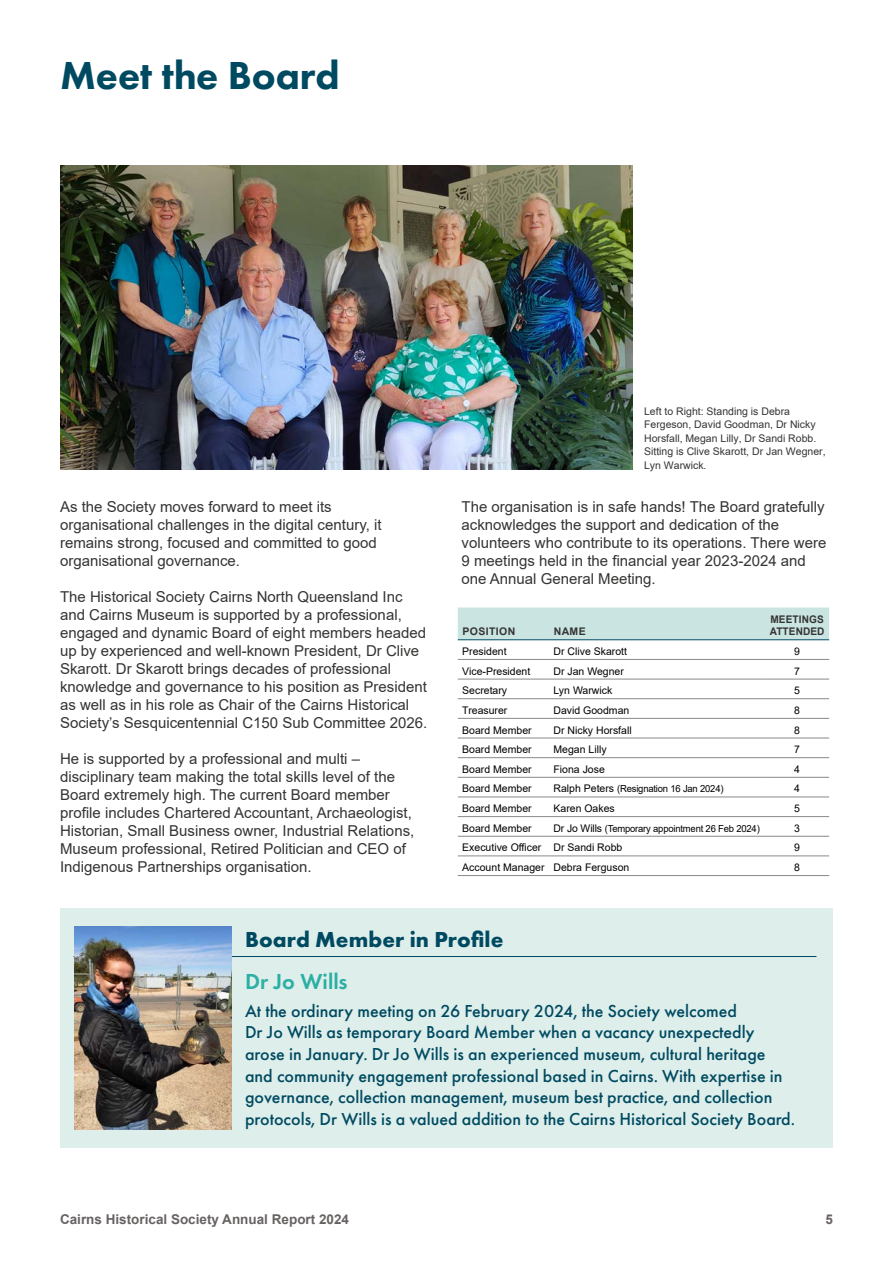
<style>
.page{position:relative;width:893px;height:1263px;background:#fff}
.page>*{position:absolute;margin:0;border:0;box-sizing:border-box;transform-origin:0 0}
.t1{font:800 40.5px "Futura PT";color:#004a61}
.t2{font:700 22.5px "Futura PT";letter-spacing:.005em;color:#004a61}
.t3{font:600 22.5px "Futura PT";color:#2cafa4}
.t4{font:500 18px/21.6px "Futura PT";color:#004a61}
.t5{font:15px/18px "Arial";color:#343433}
.t6{font:700 13.5px "Arial";color:#686363}
.t7{font:10.5px "Arial";color:#000}
.t8{font:10.5px/13.6px "Arial";color:#343433}
.t9{font:700 10.5px/12.6px "Arial";letter-spacing:.01em;color:#343433;scale:.96 1}
.t10{font:700 10.5px "Arial";letter-spacing:.035em;color:#343433}
.t11{font:700 10.5px "Arial";letter-spacing:.01em;color:#343433}
.t12{font:9.75px "Arial";letter-spacing:-.02em;color:#000}
.s1{font-size:10.5px}
</style>
<div class="page">
<img style="left:60px;top:165px;width:572px;height:305px">
<div style="left:458px;top:607px;width:371px;height:32px;background:#cae5e1"></div>
<svg style="left:458px;top:640px;width:371px;height:216px"></svg>
<hr style="left:458px;top:659px;width:91px;height:1px;background:#8c8888">
<hr style="left:549px;top:659px;width:216px;height:1px;background:#8c8888">
<hr style="left:765px;top:659px;width:64px;height:1px;background:#8c8888">
<hr style="left:458px;top:679px;width:91px;height:1px;background:#8c8888">
<hr style="left:549px;top:679px;width:216px;height:1px;background:#8c8888">
<hr style="left:765px;top:679px;width:64px;height:1px;background:#8c8888">
<hr style="left:458px;top:698px;width:91px;height:1px;background:#8c8888">
<hr style="left:549px;top:698px;width:216px;height:1px;background:#8c8888">
<hr style="left:765px;top:698px;width:64px;height:1px;background:#8c8888">
<hr style="left:458px;top:718px;width:91px;height:1px;background:#8c8888">
<hr style="left:549px;top:718px;width:216px;height:1px;background:#8c8888">
<hr style="left:765px;top:718px;width:64px;height:1px;background:#8c8888">
<hr style="left:458px;top:738px;width:91px;height:1px;background:#8c8888">
<hr style="left:549px;top:738px;width:216px;height:1px;background:#8c8888">
<hr style="left:765px;top:738px;width:64px;height:1px;background:#8c8888">
<hr style="left:458px;top:757px;width:91px;height:1px;background:#8c8888">
<hr style="left:549px;top:757px;width:216px;height:1px;background:#8c8888">
<hr style="left:765px;top:757px;width:64px;height:1px;background:#8c8888">
<hr style="left:458px;top:777px;width:91px;height:1px;background:#8c8888">
<hr style="left:549px;top:777px;width:216px;height:1px;background:#8c8888">
<hr style="left:765px;top:777px;width:64px;height:1px;background:#8c8888">
<hr style="left:458px;top:797px;width:91px;height:1px;background:#8c8888">
<hr style="left:549px;top:797px;width:216px;height:1px;background:#8c8888">
<hr style="left:765px;top:797px;width:64px;height:1px;background:#8c8888">
<hr style="left:458px;top:816px;width:91px;height:1px;background:#8c8888">
<hr style="left:549px;top:816px;width:216px;height:1px;background:#8c8888">
<hr style="left:765px;top:816px;width:64px;height:1px;background:#8c8888">
<hr style="left:458px;top:836px;width:91px;height:1px;background:#8c8888">
<hr style="left:549px;top:836px;width:216px;height:1px;background:#8c8888">
<hr style="left:765px;top:836px;width:64px;height:1px;background:#8c8888">
<hr style="left:458px;top:856px;width:91px;height:1px;background:#8c8888">
<hr style="left:549px;top:856px;width:216px;height:1px;background:#8c8888">
<hr style="left:765px;top:856px;width:64px;height:1px;background:#8c8888">
<hr style="left:458px;top:875px;width:91px;height:1px;background:#8c8888">
<hr style="left:549px;top:875px;width:216px;height:1px;background:#8c8888">
<hr style="left:765px;top:875px;width:64px;height:1px;background:#8c8888">
<hr style="left:458px;top:639px;width:91px;height:1px;background:#004a61">
<hr style="left:549px;top:639px;width:216px;height:1px;background:#004a61">
<hr style="left:765px;top:639px;width:64px;height:1px;background:#004a61">
<div style="left:60px;top:908px;width:773px;height:239px;background:#deeeeb"></div>
<hr style="left:74px;top:956px;width:742px;height:1px;background:#004a61">
<img style="left:74px;top:927px;width:158px;height:202px">
<h1 class="t1" style="left:60px;top:51px;width:281px">Meet the Board</h1>
<p class="t5" style="left:60px;top:497px;width:323px">As the Society moves forward to meet its organisational challenges in the digital century, it remains strong, focused and committed to good organisational governance.</p>
<p class="t5" style="left:60px;top:587px;width:369px">The Historical Society Cairns North Queensland Inc and Cairns Museum is supported by a professional, engaged and dynamic Board of eight members headed up by experienced and well-known President, Dr Clive Skarott. Dr Skarott brings decades of professional knowledge and governance to his position as President as well as in his role as Chair of the Cairns Historical Society’s Sesquicentennial C150 Sub Committee 2026.</p>
<p class="t5" style="left:60px;top:749px;width:356px">He is supported by a professional and multi – disciplinary team making the total skills level of the Board extremely high. The current Board member profile includes Chartered Accountant, Archaeologist, Historian, Small Business owner, Industrial Relations, Museum professional, Retired Politician and CEO of Indigenous Partnerships organisation.</p>
<p class="t8" style="left:644px;top:404px;width:183px">Left to Right: Standing is Debra<br>Fergeson, David Goodman, Dr Nicky<br>Horsfall, Megan Lilly, Dr Sandi Robb.<br>Sitting is Clive Skarott, Dr Jan Wegner,<br>Lyn Warwick.</p>
<p class="t5" style="left:461px;top:497px;width:366px">The organisation is in safe hands! The Board gratefully acknowledges the support and dedication of the volunteers who contribute to its operations. There were 9 meetings held in the financial year 2023-2024 and one Annual General Meeting.</p>
<p class="t10" style="left:462px;top:624px;width:54px">POSITION</p>
<p class="t11" style="left:554px;top:624px;width:34px">NAME</p>
<p class="t9" style="left:770px;top:613px;width:59px">MEETINGS<br>ATTENDED</p>
<p class="t7" style="left:462px;top:644px;width:46px">President</p>
<p class="t7" style="left:553px;top:644px;width:75px">Dr Clive Skarott</p>
<p class="t7" style="left:794px;top:644px;width:7px">9</p>
<p class="t7" style="left:462px;top:664px;width:70px">Vice-President</p>
<p class="t7" style="left:553px;top:664px;width:72px">Dr Jan Wegner</p>
<p class="t7" style="left:794px;top:664px;width:7px">7</p>
<p class="t7" style="left:462px;top:683px;width:46px">Secretary</p>
<p class="t7" style="left:553px;top:683px;width:60px">Lyn Warwick</p>
<p class="t7" style="left:794px;top:683px;width:7px">5</p>
<p class="t7" style="left:462px;top:703px;width:47px">Treasurer</p>
<p class="t7" style="left:553px;top:703px;width:77px">David Goodman</p>
<p class="t7" style="left:794px;top:703px;width:7px">8</p>
<p class="t7" style="left:462px;top:723px;width:71px">Board Member</p>
<p class="t7" style="left:553px;top:723px;width:80px">Dr Nicky Horsfall</p>
<p class="t7" style="left:794px;top:723px;width:7px">8</p>
<p class="t7" style="left:462px;top:742px;width:71px">Board Member</p>
<p class="t7" style="left:553px;top:742px;width:55px">Megan Lilly</p>
<p class="t7" style="left:794px;top:742px;width:7px">7</p>
<p class="t7" style="left:462px;top:762px;width:71px">Board Member</p>
<p class="t7" style="left:553px;top:762px;width:53px">Fiona Jose</p>
<p class="t7" style="left:794px;top:762px;width:7px">4</p>
<p class="t7" style="left:462px;top:781px;width:71px">Board Member</p>
<p class="t12" style="left:553px;top:782px;width:171px"><span class="s1">Ralph Peters</span> (Resignation 16 Jan 2024)</p>
<p class="t7" style="left:794px;top:781px;width:7px">4</p>
<p class="t7" style="left:462px;top:801px;width:71px">Board Member</p>
<p class="t7" style="left:553px;top:801px;width:63px">Karen Oakes</p>
<p class="t7" style="left:794px;top:801px;width:7px">5</p>
<p class="t7" style="left:462px;top:821px;width:71px">Board Member</p>
<p class="t12" style="left:554px;top:822px;width:208px"><span class="s1">Dr Jo Wills</span> (Temporary appointment 26 Feb 2024)</p>
<p class="t7" style="left:794px;top:821px;width:7px">3</p>
<p class="t7" style="left:462px;top:840px;width:162px">Executive Officer Dr Sandi Robb</p>
<p class="t7" style="left:794px;top:840px;width:7px">9</p>
<p class="t7" style="left:462px;top:860px;width:169px">Account Manager Debra Ferguson</p>
<p class="t7" style="left:794px;top:860px;width:7px">8</p>
<h2 class="t2" style="left:245px;top:925px;width:260px">Board Member in Profile</h2>
<h2 class="t3" style="left:245px;top:967px;width:104px">Dr Jo Wills</h2>
<p class="t4" style="left:245px;top:1000px;width:552px">At the ordinary meeting on 26 February 2024, the Society welcomed<br>Dr Jo Wills as temporary Board Member when a vacancy unexpectedly arose in January. Dr Jo Wills is an experienced museum, cultural heritage and community engagement professional based in Cairns. With expertise in governance, collection management, museum best practice, and collection protocols, Dr Wills is a valued addition to the Cairns Historical Society Board.</p>
<p class="t6" style="left:60px;top:1210px;width:291px">Cairns Historical Society Annual Report 2024</p>
<p class="t6" style="left:825px;top:1210px;width:9px">5</p>
</div>
